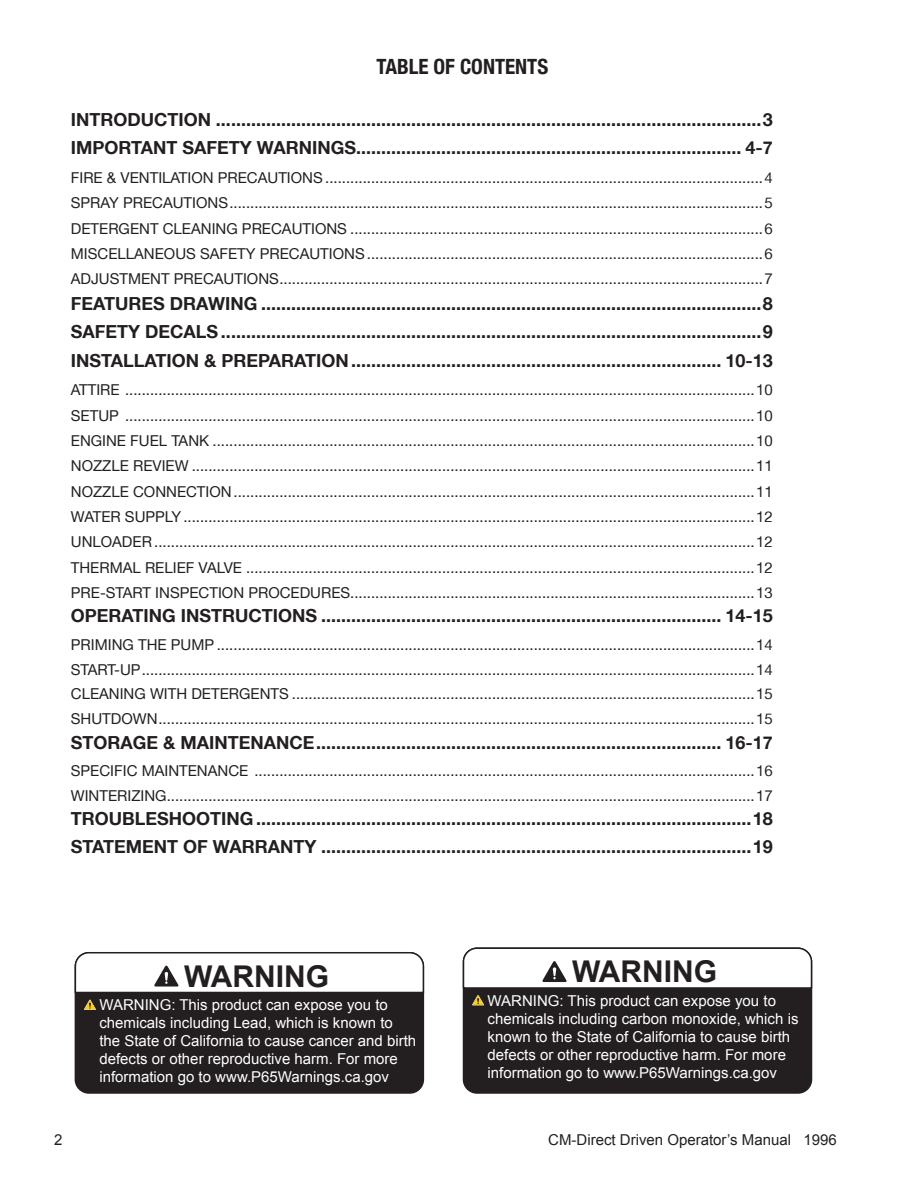
<style>
.page{position:relative;width:918px;height:1188px;background:#fff}
.page>*{position:absolute;margin:0;border:0;box-sizing:border-box;transform-origin:0 0}
.t1{font:700 30px "Arial";color:#231f20}
.Headline{font:700 condensed 21px "Helvetica Neue LT";color:#231f20}
.Table_of_Contents_He{font:700 18px "Helvetica Neue LT";color:#231f20}
.Table_of_Contents{font:15px "Helvetica Neue LT";color:#231f20}
.t2{font:15px/18px "Arial";color:#fff}
.t3{font:15px "Arial";color:#231f20}
</style>
<div class="page">
<div style="left:75px;top:953px;width:348px;height:140px;background:#231f20;border-radius:14px"></div>
<div style="left:75px;top:952px;width:349px;height:142px;border:2px solid #231f20;border-radius:14px"></div>
<svg style="left:84px;top:1000px;width:12px;height:10px"></svg>
<svg style="left:74px;top:952px;width:351px;height:42px;background:#e5e5e5"></svg>
<div style="left:464px;top:948px;width:348px;height:145px;background:#231f20;border-radius:14px"></div>
<div style="left:463px;top:947px;width:349px;height:147px;border:2px solid #231f20;border-radius:14px"></div>
<svg style="left:472px;top:995px;width:12px;height:10px"></svg>
<svg style="left:462px;top:947px;width:351px;height:42px;background:#e7e7e7"></svg>
<p class="Headline" style="left:376px;top:54px;width:173px">TABLE OF CONTENTS</p>
<p class="Table_of_Contents_He" style="left:71px;top:108px;width:703px">INTRODUCTION .............................................................................................................3</p>
<p class="Table_of_Contents_He" style="left:71px;top:137px;width:704px">IMPORTANT SAFETY WARNINGS............................................................................. 4-7</p>
<p class="Table_of_Contents" style="left:71px;top:169px;width:704px">FIRE &amp; VENTILATION PRECAUTIONS .........................................................................................................4</p>
<p class="Table_of_Contents" style="left:71px;top:194px;width:704px">SPRAY PRECAUTIONS................................................................................................................................5</p>
<p class="Table_of_Contents" style="left:71px;top:219px;width:704px">DETERGENT CLEANING PRECAUTIONS ...................................................................................................6</p>
<p class="Table_of_Contents" style="left:71px;top:245px;width:704px">MISCELLANEOUS SAFETY PRECAUTIONS...............................................................................................6</p>
<p class="Table_of_Contents" style="left:71px;top:270px;width:704px">ADJUSTMENT PRECAUTIONS....................................................................................................................7</p>
<p class="Table_of_Contents_He" style="left:71px;top:292px;width:703px">FEATURES DRAWING ....................................................................................................8</p>
<p class="Table_of_Contents_He" style="left:71px;top:321px;width:703px">SAFETY DECALS............................................................................................................9</p>
<p class="Table_of_Contents_He" style="left:71px;top:349px;width:704px">INSTALLATION &amp; PREPARATION.......................................................................... 10-13</p>
<p class="Table_of_Contents" style="left:71px;top:381px;width:704px">ATTIRE .......................................................................................................................................................10</p>
<p class="Table_of_Contents" style="left:71px;top:406px;width:704px">SETUP .......................................................................................................................................................10</p>
<p class="Table_of_Contents" style="left:71px;top:432px;width:704px">ENGINE FUEL TANK ..................................................................................................................................10</p>
<p class="Table_of_Contents" style="left:71px;top:457px;width:704px">NOZZLE REVIEW .......................................................................................................................................11</p>
<p class="Table_of_Contents" style="left:71px;top:482px;width:704px">NOZZLE CONNECTION.............................................................................................................................11</p>
<p class="Table_of_Contents" style="left:71px;top:508px;width:704px">WATER SUPPLY.........................................................................................................................................12</p>
<p class="Table_of_Contents" style="left:71px;top:533px;width:704px">UNLOADER................................................................................................................................................12</p>
<p class="Table_of_Contents" style="left:71px;top:558px;width:704px">THERMAL RELIEF VALVE ..........................................................................................................................12</p>
<p class="Table_of_Contents" style="left:71px;top:584px;width:704px">PRE-START INSPECTION PROCEDURES.................................................................................................13</p>
<p class="Table_of_Contents_He" style="left:71px;top:605px;width:704px">OPERATING INSTRUCTIONS ................................................................................ 14-15</p>
<p class="Table_of_Contents" style="left:71px;top:636px;width:704px">PRIMING THE PUMP .................................................................................................................................14</p>
<p class="Table_of_Contents" style="left:71px;top:661px;width:704px">START-UP...................................................................................................................................................14</p>
<p class="Table_of_Contents" style="left:71px;top:685px;width:704px">CLEANING WITH DETERGENTS ...............................................................................................................15</p>
<p class="Table_of_Contents" style="left:71px;top:710px;width:704px">SHUTDOWN...............................................................................................................................................15</p>
<p class="Table_of_Contents_He" style="left:71px;top:731px;width:704px">STORAGE &amp; MAINTENANCE................................................................................. 16-17</p>
<p class="Table_of_Contents" style="left:71px;top:762px;width:704px">SPECIFIC MAINTENANCE ........................................................................................................................16</p>
<p class="Table_of_Contents" style="left:71px;top:787px;width:704px">WINTERIZING.............................................................................................................................................17</p>
<p class="Table_of_Contents_He" style="left:71px;top:808px;width:703px">TROUBLESHOOTING...................................................................................................18</p>
<p class="Table_of_Contents_He" style="left:71px;top:836px;width:703px">STATEMENT OF WARRANTY ......................................................................................19</p>
<p class="t1" style="left:184px;top:957px;width:146px">WARNING</p>
<p class="t2" style="left:99px;top:996px;width:318px">WARNING: This product can expose you to chemicals including Lead, which is known to the State of California to cause cancer and birth defects or other reproductive harm. For more information go to www.P65Warnings.ca.gov</p>
<p class="t1" style="left:572px;top:952px;width:146px">WARNING</p>
<p class="t2" style="left:488px;top:991px;width:312px">WARNING: This product can expose you to chemicals including carbon monoxide, which is known to the State of California to cause birth defects or other reproductive harm. For more information go to www.P65Warnings.ca.gov</p>
<p class="t3" style="left:54px;top:1130px;width:10px">2</p>
<p class="t3" style="left:548px;top:1130px;width:290px">CM-Direct Driven Operator’s Manual 1996</p>
</div>
